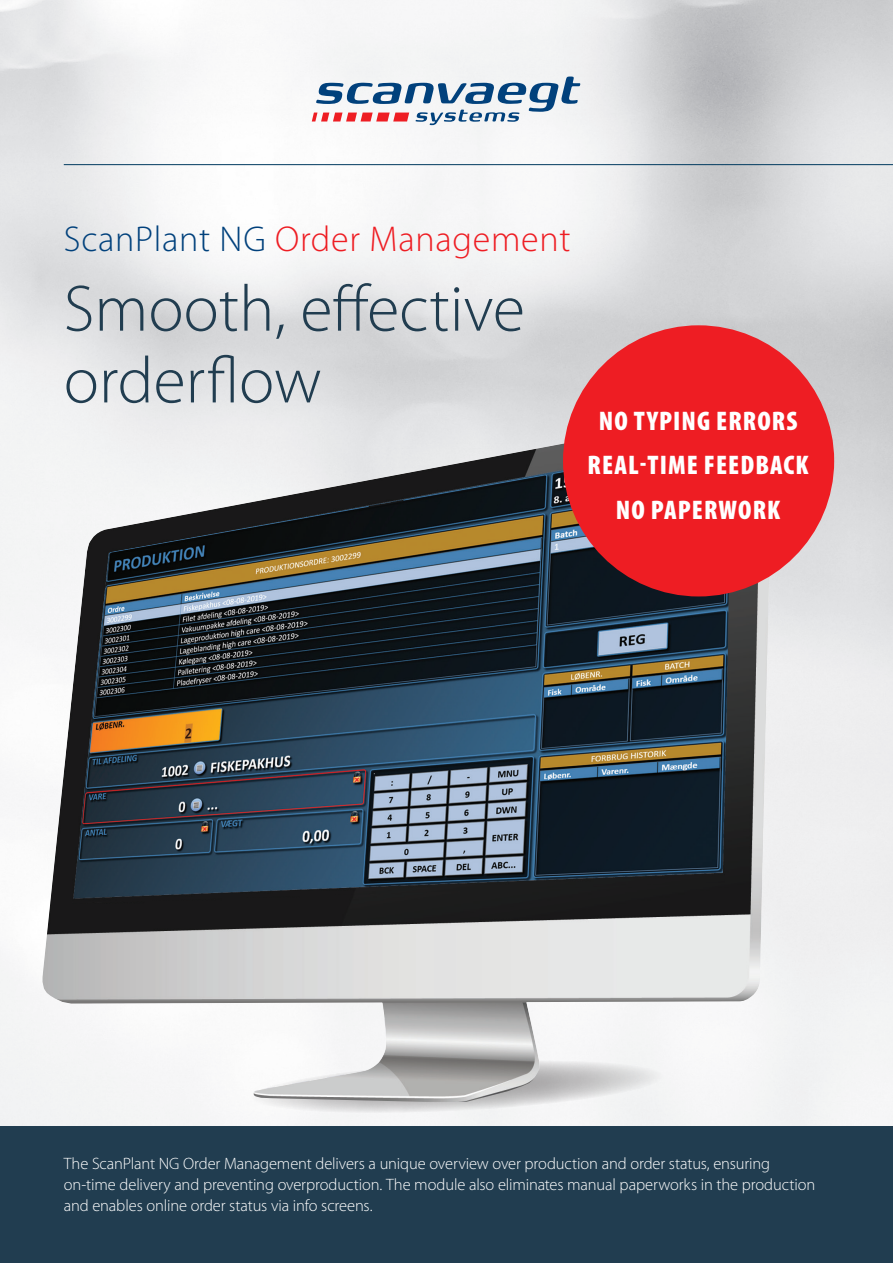
<style>
.page{position:relative;width:893px;height:1263px;background:#fff}
.page>*{position:absolute;margin:0;border:0;box-sizing:border-box;transform-origin:0 0}
.t1{font:300 66px/71.7px "Myriad Pro";color:#213d50}
.t2{font:300 36px "Myriad Pro";letter-spacing:.02em;color:#ee1d23}
.t3{font:900 condensed 27px "Myriad Pro";letter-spacing:.04em;color:#fff}
.BT{font:300 16.5px/21px "Myriad Pro";letter-spacing:-.01em;color:#fff}
.s1{color:#01417c}
</style>
<div class="page">
<img style="left:0;top:0;width:893px;height:1127px">
<svg style="left:312px;top:77px;width:268px;height:48px"></svg>
<hr style="left:64px;top:164px;width:829px;height:1px;background:#003a5f">
<div style="left:0;top:1127px;width:893px;height:136px;background:#213d50"></div>
<svg style="left:249px;top:1102px;width:417px;height:15px"></svg>
<img style="left:43px;top:410px;width:729px;height:692px">
<img style="left:72px;top:442px;width:659px;height:461px">
<div style="left:563px;top:325px;width:271px;height:271px;background:#ee1d23;border-radius:50%"></div>
<p class="t2" style="left:64px;top:218px;width:508px"><span class="s1">ScanPlant NG</span> Order Management</p>
<p class="t1" style="left:64px;top:272px;width:463px">Smooth, effective orderflow</p>
<p class="t3" style="left:599px;top:403px;width:200px">NO TYPING ERRORS</p>
<p class="t3" style="left:588px;top:448px;width:222px">REAL-TIME FEEDBACK</p>
<p class="t3" style="left:616px;top:492px;width:166px">NO PAPERWORK</p>
<p class="BT" style="left:64px;top:1153px;width:753px">The ScanPlant NG Order Management delivers a unique overview over production and order status, ensuring on-time delivery and preventing overproduction. The module also eliminates manual paperworks in the production and enables online order status via info screens.</p>
</div>
